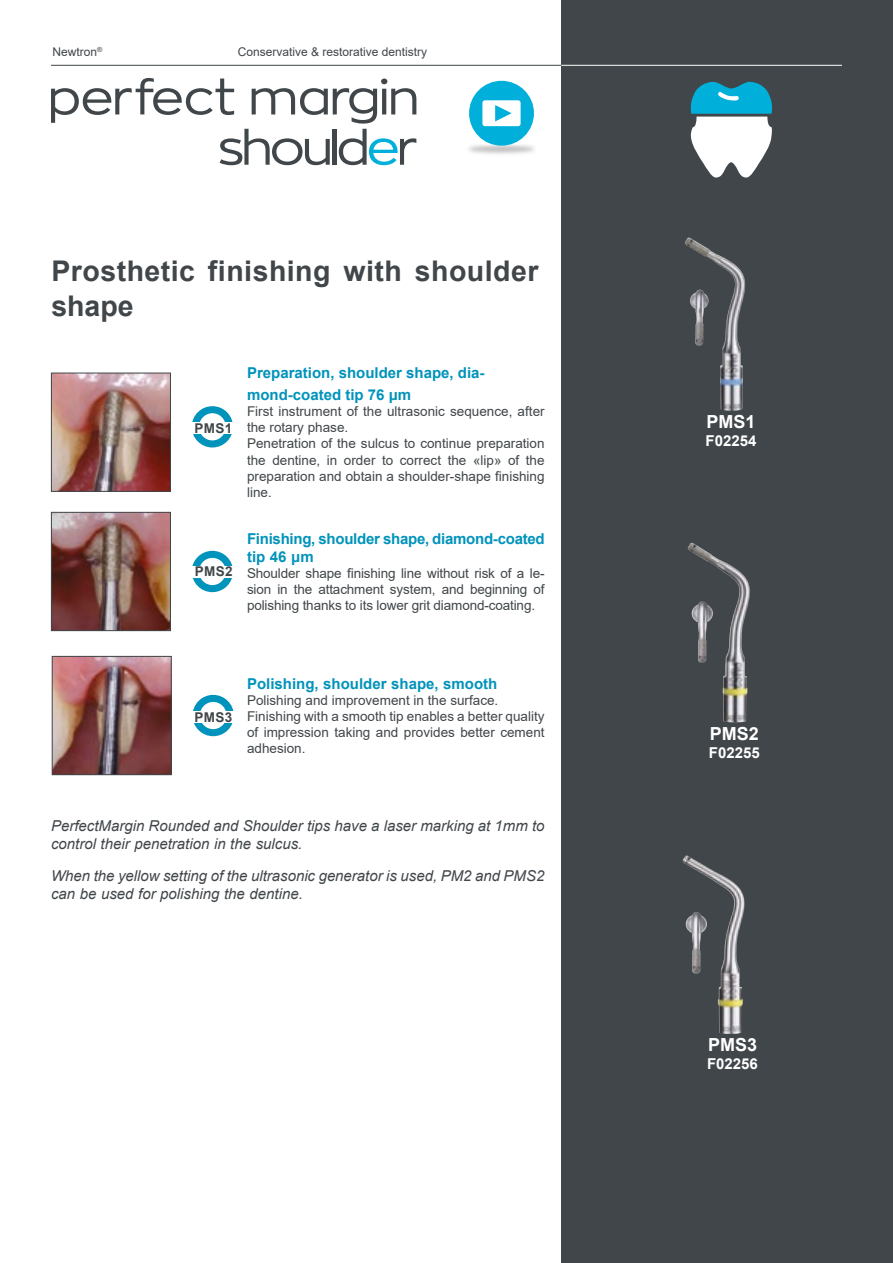
<style>
.page{position:relative;width:893px;height:1263px;background:#fff}
.page>*{position:absolute;margin:0;border:0;box-sizing:border-box;transform-origin:0 0}
.t1{font:700 28.5px/34.2px "Arial";letter-spacing:.015em;color:#404649}
.t2{font:700 18px "Arial";color:#fff}
.t3{font:italic 15px/18px "Arial";color:#404649}
.t4{font:700 15px/21.6px "Arial";color:#0093bb}
.t5{font:700 15px/18px "Arial";letter-spacing:-.02em;color:#0093bb}
.t6{font:700 15px "Arial";color:#fff}
.t7{font:13.5px/16.2px "Arial";color:#404649}
.t8{font:700 13.5px "Arial";letter-spacing:.035em;color:#404649}
.t9{font:12px "Arial";color:#404649}
</style>
<div class="page">
<div style="left:561px;top:0;width:332px;height:1263px;background:#404649"></div>
<svg style="left:51px;top:78px;width:365px;height:87px"></svg>
<svg style="left:690px;top:81px;width:82px;height:97px"></svg>
<hr style="left:51px;top:65px;width:510px;height:1px;background:#404649">
<hr style="left:561px;top:65px;width:281px;height:1px;background:#fff">
<img style="left:685px;top:238px;width:27px;height:22px">
<img style="left:690px;top:290px;width:10px;height:26px">
<img style="left:688px;top:543px;width:18px;height:18px">
<img style="left:692px;top:601px;width:10px;height:50px">
<img style="left:682px;top:855px;width:17px;height:17px">
<img style="left:686px;top:912px;width:10px;height:50px">
<img style="left:53px;top:375px;width:116px;height:115px">
<div style="left:51px;top:373px;width:120px;height:119px;border:1px solid #404649"></div>
<img style="left:53px;top:514px;width:116px;height:115px">
<div style="left:51px;top:512px;width:120px;height:119px;border:1px solid #404649"></div>
<div style="left:192px;top:406px;width:41px;height:41px;background:#0093bb;border-radius:50%"></div>
<div style="left:199px;top:413px;width:27px;height:27px;background:#fff;border-radius:50%"></div>
<div style="left:184px;top:422px;width:59px;height:12px;background:#fff"></div>
<div style="left:192px;top:551px;width:41px;height:41px;background:#0093bb;border-radius:50%"></div>
<div style="left:199px;top:558px;width:27px;height:27px;background:#fff;border-radius:50%"></div>
<div style="left:184px;top:566px;width:59px;height:11px;background:#fff"></div>
<img style="left:54px;top:658px;width:116px;height:115px">
<div style="left:52px;top:656px;width:120px;height:119px;border:1px solid #404649"></div>
<div style="left:193px;top:695px;width:41px;height:41px;background:#0093bb;border-radius:50%"></div>
<div style="left:200px;top:702px;width:27px;height:27px;background:#fff;border-radius:50%"></div>
<div style="left:184px;top:711px;width:59px;height:11px;background:#fff"></div>
<div style="left:469px;top:81px;width:65px;height:65px;background:#00b0db;border-radius:50%"></div>
<div style="left:482px;top:100px;width:39px;height:26px;background:#fff;border-radius:3px"></div>
<svg style="left:495px;top:105px;width:17px;height:16px"></svg>
<p class="t9" style="left:52px;top:43px;width:51px">Newtron<sup>®</sup></p>
<p class="t9" style="left:238px;top:43px;width:191px">Conservative &amp; restorative dentistry</p>
<p class="t1" style="left:51px;top:255px;width:489px">Prosthetic finishing with shoulder shape</p>
<p class="t8" style="left:194px;top:418px;width:39px">PMS1</p>
<p class="t8" style="left:195px;top:562px;width:39px">PMS2</p>
<p class="t4" style="left:247px;top:362px;width:239px">Preparation, shoulder shape, dia&shy;mond-coated tip 76 μm</p>
<p class="t7" style="left:247px;top:403px;width:299px">First instrument of the ultrasonic sequence, after the rotary phase.<br>Penetration of the sulcus to continue preparation the dentine, in order to correct the «lip» of the preparation and obtain a shoulder-shape finishing line.</p>
<p class="t5" style="left:247px;top:529px;width:299px">Finishing, shoulder shape, diamond-coated tip 46 μm</p>
<p class="t7" style="left:247px;top:565px;width:299px;text-align:justify">Shoulder shape finishing line without risk of a le&shy;sion in the attachment system, and beginning of polishing thanks to its lower grit diamond-coating.</p>
<p class="t8" style="left:194px;top:707px;width:39px">PMS3</p>
<p class="t4" style="left:247px;top:673px;width:252px">Polishing, shoulder shape, smooth</p>
<p class="t7" style="left:247px;top:692px;width:299px">Polishing and improvement in the surface.<br>Finishing with a smooth tip enables a better quality of impression taking and provides better cement adhesion.</p>
<p class="t3" style="left:51px;top:817px;width:495px">PerfectMargin Rounded and Shoulder tips have a laser marking at 1mm to control their penetration in the sulcus.</p>
<p class="t3" style="left:51px;top:866px;width:495px">When the yellow setting of the ultrasonic generator is used, PM2 and PMS2 can be used for polishing the dentine.</p>
<p class="t2" style="left:706px;top:409px;width:51px">PMS1</p>
<p class="t6" style="left:705px;top:430px;width:52px">F02254</p>
<p class="t2" style="left:710px;top:721px;width:51px">PMS2</p>
<p class="t6" style="left:709px;top:742px;width:52px">F02255</p>
<p class="t2" style="left:708px;top:1032px;width:51px">PMS3</p>
<p class="t6" style="left:707px;top:1053px;width:52px">F02256</p>
</div>
